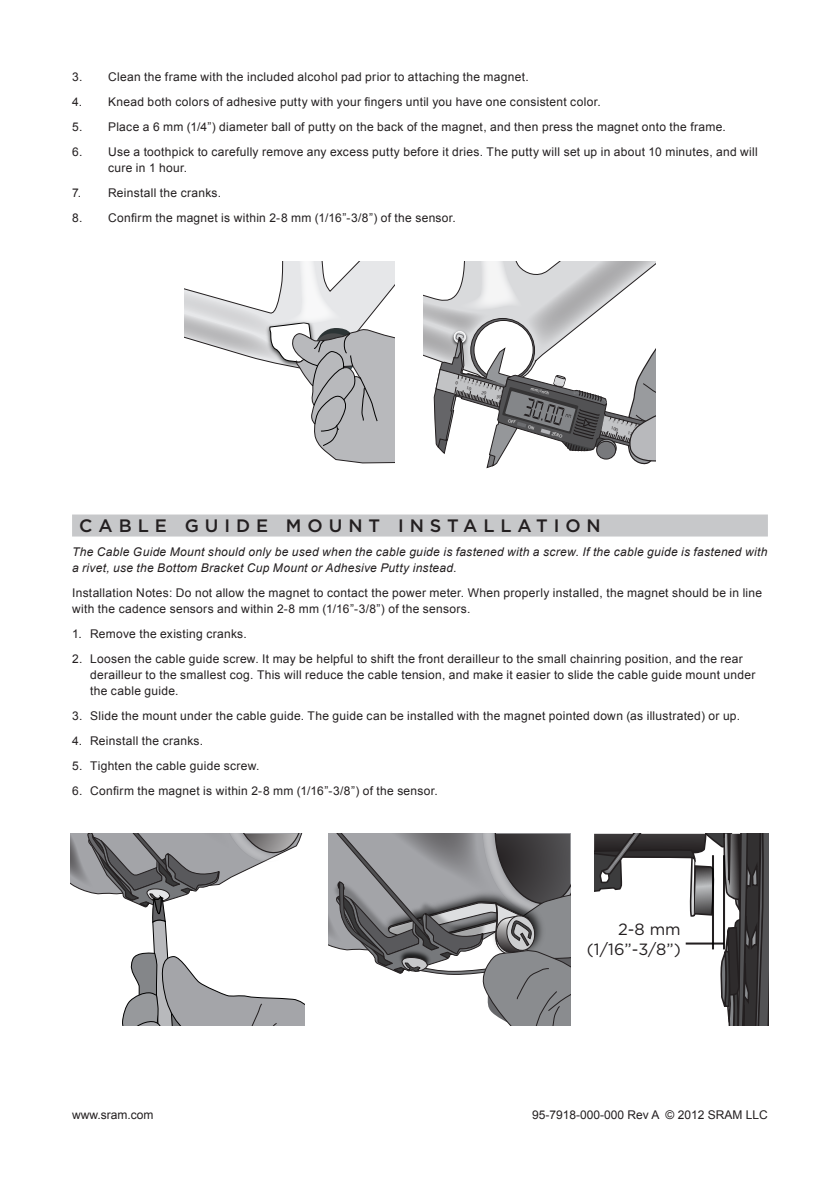
<style>
.page{position:relative;width:840px;height:1191px;background:#fff}
.page>*{position:absolute;margin:0;border:0;box-sizing:border-box;transform-origin:0 0}
.TOC_Section_Title{font:500 18px "Gotham";letter-spacing:.33em;color:#231f20}
.t1{font:16.2px "Gotham";color:#231f20}
.Main_body_copy{font:12px/16px "Arial";letter-spacing:.025em;color:#231f20}
.Main_body_copy-2{font:italic 12px/16px "Arial";letter-spacing:.025em;color:#231f20}
.Text_no_spacing_-_SH{font:12px "Arial";color:#231f20}
.t2{font:4.2px "Lucida Sans Unicode";color:#fff}
</style>
<div class="page">
<svg style="left:328px;top:833px;width:242px;height:192px"></svg>
<svg style="left:70px;top:833px;width:234px;height:192px"></svg>
<svg style="left:594px;top:833px;width:173px;height:192px"></svg>
<hr style="left:711px;top:855px;width:2px;height:94px;background:#231f20">
<hr style="left:722px;top:855px;width:2px;height:94px;background:#231f20">
<hr style="left:685px;top:942px;width:38px;height:2px;background:#231f20">
<div style="left:72px;top:514px;width:695px;height:22px;background:#c7c8ca"></div>
<svg style="left:184px;top:262px;width:210px;height:202px"></svg>
<svg style="left:423px;top:262px;width:233px;height:207px"></svg>
<p class="Main_body_copy" style="left:72px;top:69px;width:458px">3. Clean the frame with the included alcohol pad prior to attaching the magnet.</p>
<p class="Main_body_copy" style="left:72px;top:94px;width:530px">4. Knead both colors of adhesive putty with your fingers until you have one consistent color.</p>
<p class="Main_body_copy" style="left:72px;top:119px;width:655px">5. Place a 6 mm (1/4”) diameter ball of putty on the back of the magnet, and then press the magnet onto the frame.</p>
<p class="Main_body_copy" style="left:108px;top:144px;width:651px;text-indent:-36px">6. Use a toothpick to carefully remove any excess putty before it dries. The putty will set up in about 10 minutes, and will cure in 1 hour.</p>
<p class="Main_body_copy" style="left:72px;top:185px;width:151px">7. Reinstall the cranks.</p>
<p class="Main_body_copy" style="left:72px;top:210px;width:385px">8. Confirm the magnet is within 2-8 mm (1/16”-3/8”) of the sensor.</p>
<p class="t2" style="left:531px;top:385px;width:20px;rotate:14deg">mm/inch</p>
<p class="t2" style="left:552px;top:430px;width:12px;rotate:15deg">ZERO</p>
<p class="TOC_Section_Title" style="left:79px;top:514px;width:523px">CABLE GUIDE MOUNT INSTALLATION</p>
<p class="Main_body_copy-2" style="left:72px;top:543px;width:696px">The Cable Guide Mount should only be used when the cable guide is fastened with a screw. If the cable guide is fastened with a rivet, use the Bottom Bracket Cup Mount or Adhesive Putty instead.</p>
<p class="Main_body_copy" style="left:72px;top:584px;width:691px">Installation Notes: Do not allow the magnet to contact the power meter. When properly installed, the magnet should be in line with the cadence sensors and within 2-8 mm (1/16”-3/8”) of the sensors.</p>
<p class="Main_body_copy" style="left:72px;top:625px;width:176px">1. Remove the existing cranks.</p>
<p class="Main_body_copy" style="left:90px;top:650px;width:666px;text-indent:-18px">2. Loosen the cable guide screw. It may be helpful to shift the front derailleur to the small chainring position, and the rear derailleur to the smallest cog. This will reduce the cable tension, and make it easier to slide the cable guide mount under the cable guide.</p>
<p class="Main_body_copy" style="left:72px;top:707px;width:669px">3. Slide the mount under the cable guide. The guide can be installed with the magnet pointed down (as illustrated) or up.</p>
<p class="Main_body_copy" style="left:72px;top:732px;width:133px">4. Reinstall the cranks.</p>
<p class="Main_body_copy" style="left:72px;top:757px;width:189px">5. Tighten the cable guide screw.</p>
<p class="Main_body_copy" style="left:72px;top:782px;width:367px">6. Confirm the magnet is within 2-8 mm (1/16”-3/8”) of the sensor.</p>
<p class="t1" style="left:618px;top:919px;width:64px">2-8 mm</p>
<p class="t1" style="left:586px;top:938px;width:95px">(1/16”-3/8”)</p>
<p class="Text_no_spacing_-_SH" style="left:72px;top:1106px;width:83px">www.sram.com</p>
<p class="Text_no_spacing_-_SH" style="left:531px;top:1106px;width:237px">95-7918-000-000 Rev A © 2012 SRAM LLC</p>
</div>
